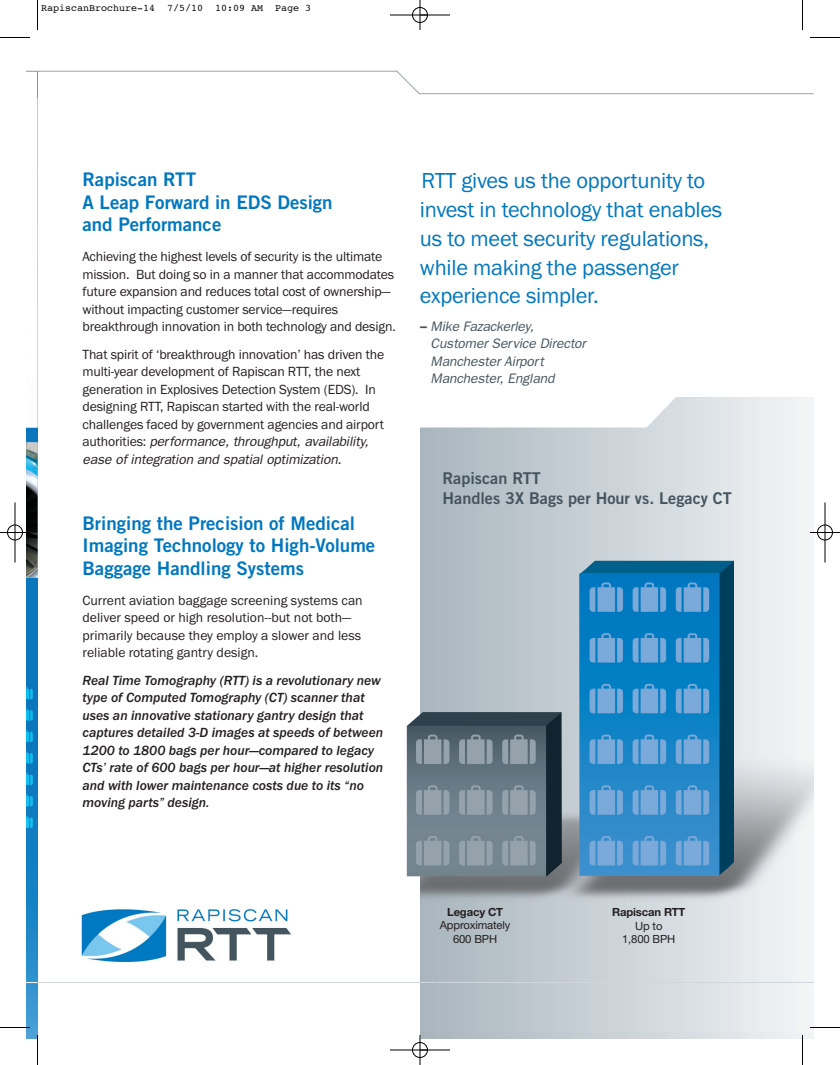
<style>
.page{position:relative;width:840px;height:1065px;background:#fff}
.page>*{position:absolute;margin:0;border:0;box-sizing:border-box;transform-origin:0 0}
.t1{font:22.5px/28.8px "Franklin Gothic";letter-spacing:-.01em;color:#0077c0}
.t2{font:18.75px/22.5px "Trade Gothic Bold Two";color:#0077c0}
.t3{font:16.25px/20px "Trade Gothic Bold Two";color:#45555f}
.t4{font:13.75px/17.5px "Franklin Gothic";letter-spacing:-.01em;color:#231f20}
.t5{font:italic 500 13.75px/17.5px "Franklin Gothic";color:#231f20}
.t6{font:italic 13.75px/17.5px "Franklin Gothic";letter-spacing:-.01em;color:#45555f}
.t7{font:11.25px/13.8px "Helvetica Neue";letter-spacing:-.01em;color:#231f20;text-align:center}
.t8{font:700 11.25px "Helvetica Neue";letter-spacing:-.01em;color:#231f20}
.t9{font:10px "Courier";color:#000}
.s1{font-style:italic}
.s2{font-family:"Helvetica Neue";font-weight:700;font-style:normal}
</style>
<div class="page">
<img style="left:420px;top:428px;width:394px;height:603px">
<img style="left:26px;top:428px;width:12px;height:611px">
<img style="left:26px;top:442px;width:12px;height:136px">
<hr style="left:38px;top:982px;width:776px;height:1px;background:#cfd7dc">
<img style="left:407px;top:561px;width:327px;height:315px">
<svg style="left:26px;top:959px;width:12px;height:24px"></svg>
<svg style="left:26px;top:71px;width:788px;height:357px"></svg>
<img style="left:81px;top:909px;width:210px;height:53px">
<hr style="left:37px;top:0;width:1px;height:30px;background:#000">
<hr style="left:0;top:37px;width:30px;height:1px;background:#000">
<hr style="left:802px;top:0;width:1px;height:30px;background:#000">
<hr style="left:810px;top:37px;width:30px;height:1px;background:#000">
<hr style="left:37px;top:1035px;width:1px;height:30px;background:#000">
<hr style="left:0;top:1027px;width:30px;height:1px;background:#000">
<hr style="left:802px;top:1035px;width:1px;height:30px;background:#000">
<hr style="left:810px;top:1027px;width:30px;height:1px;background:#000">
<hr style="left:390px;top:15px;width:60px;height:1px;background:#000">
<hr style="left:390px;top:1050px;width:60px;height:1px;background:#000">
<hr style="left:15px;top:502px;width:1px;height:60px;background:#000">
<hr style="left:825px;top:502px;width:1px;height:60px;background:#000">
<hr style="left:420px;top:0;width:1px;height:30px;background:#000">
<hr style="left:420px;top:1035px;width:1px;height:30px;background:#000">
<hr style="left:0;top:532px;width:30px;height:1px;background:#000">
<hr style="left:810px;top:532px;width:30px;height:1px;background:#000">
<div style="left:412px;top:7px;width:16px;height:16px;border:1px solid #000;border-radius:50%"></div>
<div style="left:412px;top:1042px;width:16px;height:16px;border:1px solid #000;border-radius:50%"></div>
<div style="left:7px;top:525px;width:16px;height:15px;border:1px solid #000;border-radius:50%"></div>
<div style="left:817px;top:525px;width:16px;height:15px;border:1px solid #000;border-radius:50%"></div>
<p class="t9" style="left:41px;top:4px;width:272px">RapiscanBrochure-14 7/5/10 10:09 AM Page 3</p>
<h2 class="t2" style="left:82px;top:170px;width:252px">Rapiscan RTT<br>A Leap Forward in EDS Design and Performance</h2>
<p class="t4" style="left:82px;top:249px;width:315px">Achieving the highest levels of security is the ultimate mission. But doing so in a manner that accommodates future expansion and reduces total cost of ownership— without impacting customer service—requires breakthrough innovation in both technology and design.</p>
<p class="t4" style="left:82px;top:346px;width:303px">That spirit of ‘breakthrough innovation’ has driven the multi-year development of Rapiscan RTT, the next generation in Explosives Detection System (EDS). In designing RTT, Rapiscan started with the real-world challenges faced by government agencies and airport a u t h o r i t i e s : <span class="s1">performance, throughput, availability, ease of integration and spatial optimization.</span></p>
<h2 class="t2" style="left:82px;top:514px;width:294px">Bringing the Precision of Medical<br>Imaging Technology to High-Volume<br>Baggage Handling Systems</h2>
<p class="t4" style="left:82px;top:593px;width:282px">Current aviation baggage screening systems can deliver speed or high resolution--but not both— primarily because they employ a slower and less reliable rotating gantry design.</p>
<p class="t5" style="left:82px;top:673px;width:302px">Real Time Tomography (RTT) is a revolutionary new type of Computed Tomography (CT) scanner that uses an innovative stationary gantry design that captures detailed 3-D images at speeds of between 1200 to 1800 bags per hour—compared to legacy CTs’ rate of 600 bags per hour—at higher resolution and with lower maintenance costs due to its “no moving parts” design.</p>
<h1 class="t1" style="left:420px;top:168px;width:304px">RTT gives us the opportunity to invest in technology that enables us to meet security regulations, while making the passenger experience simpler.</h1>
<p class="t6" style="left:431px;top:319px;width:159px;text-indent:-11px"><span class="s2">–</span> Mike Fazackerley,<br>Customer Service Director<br>Manchester Airport<br>Manchester, England</p>
<p class="t3" style="left:442px;top:470px;width:291px">Rapiscan RTT<br>Handles 3X Bags per Hour vs. Legacy CT</p>
<p class="t8" style="left:447px;top:908px;width:58px">Legacy CT</p>
<p class="t7" style="left:440px;top:920px;width:72px">Approximately<br>600 BPH</p>
<p class="t8" style="left:612px;top:908px;width:75px">Rapiscan RTT</p>
<p class="t7" style="left:622px;top:920px;width:55px">Up to<br>1,800 BPH</p>
</div>
